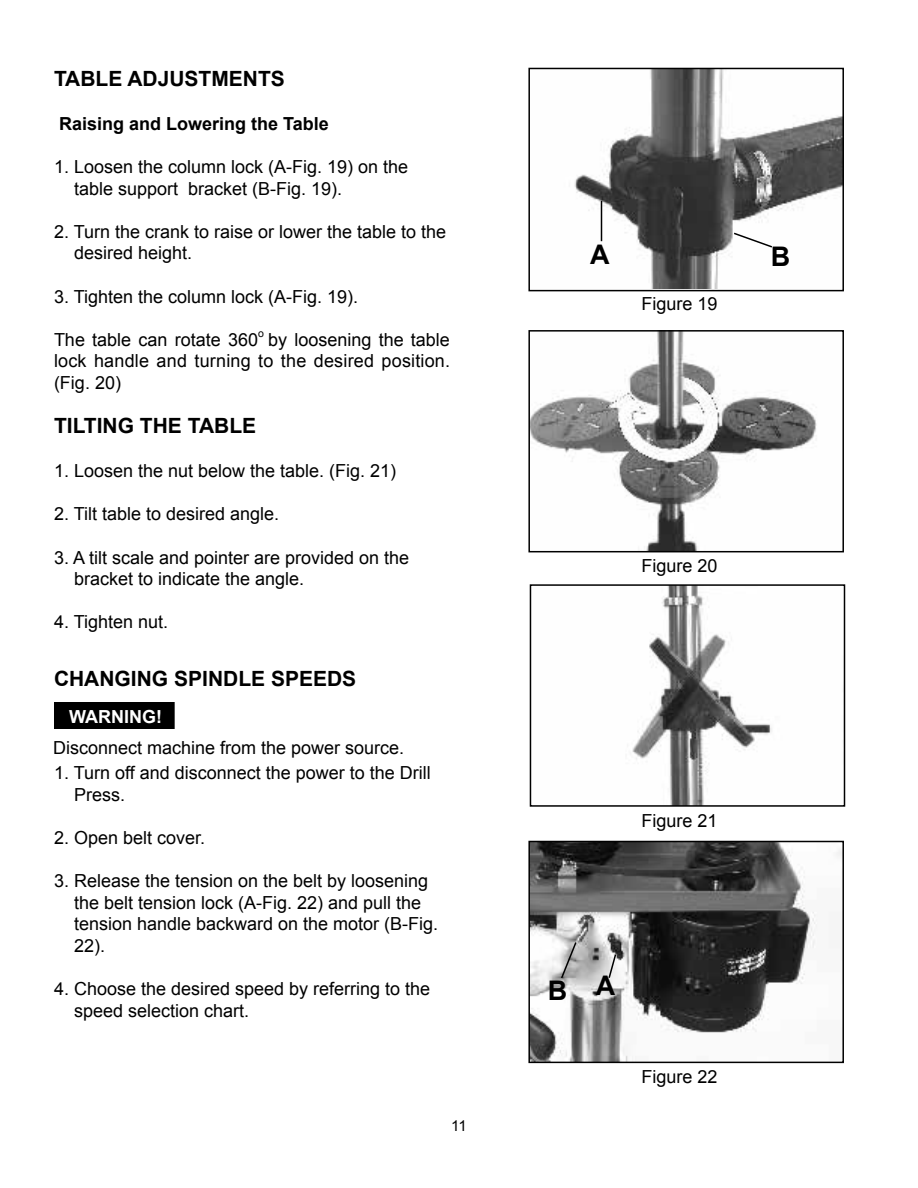
<style>
.page{position:relative;width:918px;height:1188px;background:#fff}
.page>*{position:absolute;margin:0;border:0;box-sizing:border-box;transform-origin:0 0}
.t1{font:700 27px "Arial";color:#000}
.t2{font:700 21px "Arial";color:#000}
.t3{font:18px/21.6px "Arial";color:#000}
.t4{font:700 18px "Arial";color:#000}
.t5{font:700 18px "Arial";color:#fff}
.t6{font:15px "Arial";color:#000}
.t7{font:10.5px "Arial";color:#000}
</style>
<div class="page">
<img style="left:531px;top:844px;width:310px;height:216px">
<div style="left:528px;top:841px;width:316px;height:222px;border:2px solid #000"></div>
<img style="left:574px;top:71px;width:267px;height:217px">
<div style="left:528px;top:68px;width:316px;height:223px;border:2px solid #000"></div>
<div style="left:56px;top:704px;width:117px;height:24px;background:#000"></div>
<div style="left:54px;top:702px;width:121px;height:27px;border:3px solid #000"></div>
<hr style="left:601px;top:201px;width:1px;height:40px;background:#000">
<svg style="left:732px;top:231px;width:42px;height:18px"></svg>
<img style="left:531px;top:333px;width:286px;height:216px">
<div style="left:528px;top:330px;width:316px;height:222px;border:2px solid #000"></div>
<img style="left:632px;top:587px;width:140px;height:217px">
<div style="left:530px;top:584px;width:315px;height:223px;border:2px solid #000"></div>
<svg style="left:607px;top:953px;width:10px;height:27px"></svg>
<svg style="left:560px;top:941px;width:18px;height:39px"></svg>
<p class="t2" style="left:54px;top:64px;width:232px">TABLE ADJUSTMENTS</p>
<p class="t4" style="left:59px;top:111px;width:271px">Raising and Lowering the Table</p>
<p class="t3" style="left:74px;top:156px;width:336px;text-indent:-20px">1. Loosen the column lock (A-Fig. 19) on the table support bracket (B-Fig. 19).</p>
<p class="t3" style="left:74px;top:221px;width:374px;text-indent:-20px">2. Turn the crank to raise or lower the table to the desired height.</p>
<p class="t3" style="left:54px;top:286px;width:306px">3. Tighten the column lock (A-Fig. 19).</p>
<p class="t3" style="left:54px;top:329px;width:206px">The table can rotate 360</p>
<p class="t7" style="left:258px;top:327px;width:7px">o</p>
<p class="t3" style="left:54px;top:329px;width:398px;text-align:justify;text-indent:214px">by loosening the table lock handle and turning to the desired position. (Fig. 20)</p>
<p class="t2" style="left:54px;top:412px;width:204px">TILTING THE TABLE</p>
<p class="t3" style="left:54px;top:460px;width:344px">1. Loosen the nut below the table. (Fig. 21)</p>
<p class="t3" style="left:54px;top:504px;width:227px">2. Tilt table to desired angle.</p>
<p class="t3" style="left:74px;top:547px;width:337px;text-indent:-20px">3. A tilt scale and pointer are provided on the bracket to indicate the angle.</p>
<p class="t3" style="left:54px;top:612px;width:116px">4. Tighten nut.</p>
<p class="t2" style="left:54px;top:665px;width:304px">CHANGING SPINDLE SPEEDS</p>
<p class="t5" style="left:69px;top:705px;width:94px">WARNING!</p>
<p class="t3" style="left:53px;top:737px;width:353px">Disconnect machine from the power source.</p>
<p class="t3" style="left:74px;top:762px;width:358px;text-indent:-20px">1. Turn off and disconnect the power to the Drill<br>Press.</p>
<p class="t3" style="left:54px;top:827px;width:153px">2. Open belt cover.</p>
<p class="t3" style="left:74px;top:870px;width:366px;text-indent:-20px">3. Release the tension on the belt by loosening the belt tension lock (A-Fig. 22) and pull the tension handle backward on the motor (B-Fig.<br>22).</p>
<p class="t3" style="left:74px;top:978px;width:358px;text-indent:-20px">4. Choose the desired speed by referring to the speed selection chart.</p>
<p class="t6" style="left:451px;top:1116px;width:17px">11</p>
<h1 class="t1" style="left:590px;top:236px;width:21px">A</h1>
<h1 class="t1" style="left:771px;top:238px;width:21px">B</h1>
<p class="t3" style="left:641px;top:293px;width:78px">Figure 19</p>
<p class="t3" style="left:641px;top:555px;width:78px">Figure 20</p>
<p class="t3" style="left:641px;top:810px;width:78px">Figure 21</p>
<h1 class="t1" style="left:548px;top:970px;width:69px">B A</h1>
<p class="t3" style="left:641px;top:1066px;width:78px">Figure 22</p>
</div>
